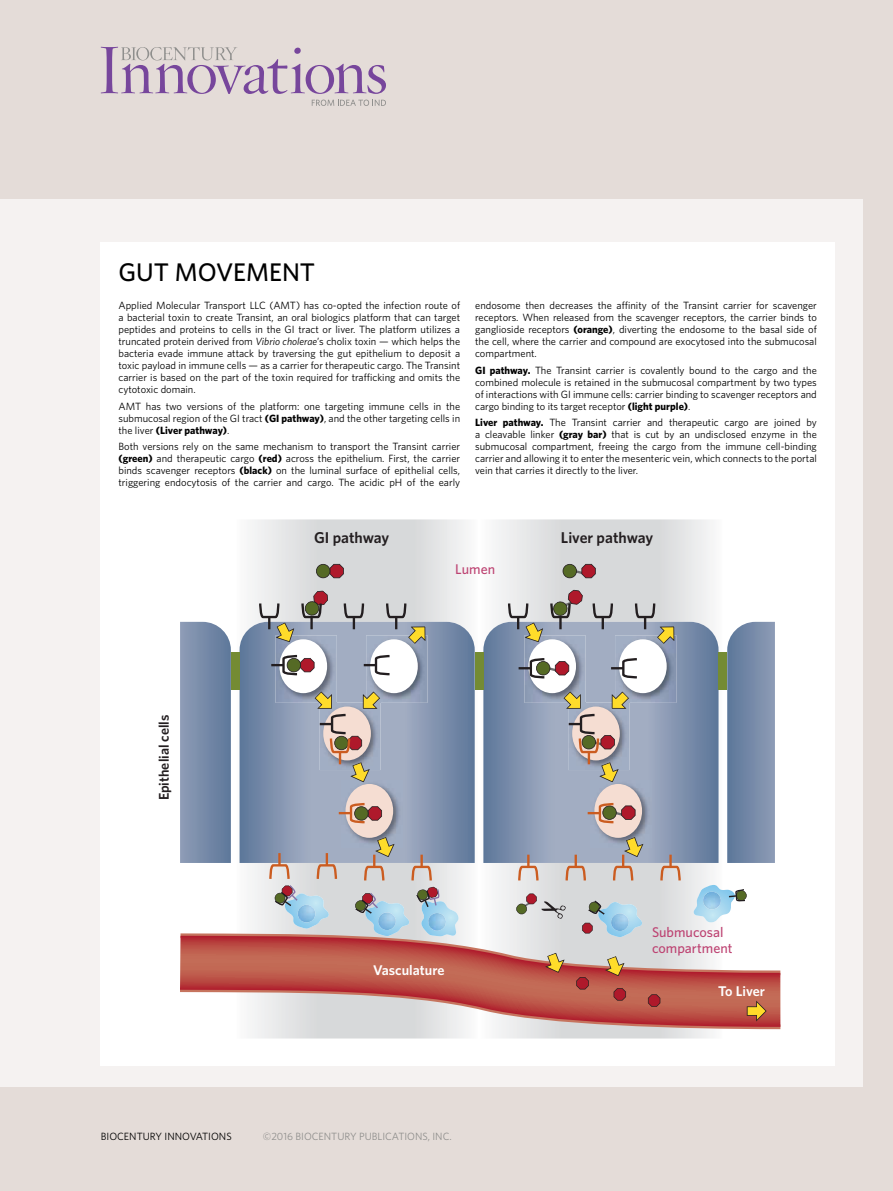
<style>
.page{position:relative;width:893px;height:1191px;background:#e4dcd8}
.page>*{position:absolute;margin:0;border:0;box-sizing:border-box;transform-origin:0 0}
.title-sidebar-chart{font:500 25.5px "Whitney";color:#000}
.t1{font:600 15.6px "Whitney";color:#231e20}
.t2{font:500 14.1px/15.6px "Whitney";color:#bd4372}
.t3{font:600 14.1px "Whitney";color:#fff}
.t4{font:600 14.1px "Whitney";color:#231e20}
.chart_body_text{font:10.5px/12px "Whitney";color:#000;text-align:justify}
.t5{font:10.5px "Whitney";color:#8f8f8d}
.s1{font-style:italic}
.s2{font-weight:700}
</style>
<div class="page">
<div style="left:0;top:199px;width:863px;height:887px;background:#f5f2f1"></div>
<svg style="left:101px;top:47px;width:285px;height:47px"></svg>
<svg style="left:312px;top:100px;width:74px;height:6px"></svg>
<div style="left:100px;top:242px;width:735px;height:268px;background:#fff"></div>
<div style="left:101px;top:498px;width:734px;height:567px;background:#fff"></div>
<svg style="left:252px;top:519px;width:214px;height:519px;background:#dfe0e1"></svg>
<svg style="left:496px;top:519px;width:214px;height:519px;background:#dfe0e1"></svg>
<svg style="left:316px;top:564px;width:28px;height:14px"></svg>
<svg style="left:563px;top:564px;width:33px;height:14px"></svg>
<svg style="left:180px;top:590px;width:601px;height:441px"></svg>
<p class="title-sidebar-chart" style="left:118px;top:255px;width:198px">GUT MOVEMENT</p>
<p class="chart_body_text" style="left:118px;top:299px;width:343px">Applied Molecular Transport LLC (AMT) has co-opted the infection route of a bacterial toxin to create Transint, an oral biologics platform that can target peptides and proteins to cells in the GI tract or liver. The platform utilizes a truncated protein derived from <span class="s1">Vibrio cholerae</span>’s cholix toxin — which helps the bacteria evade immune attack by traversing the gut epithelium to deposit a toxic payload in immune cells — as a carrier for therapeutic cargo. The Transint carrier is based on the part of the toxin required for trafficking and omits the cytotoxic domain.</p>
<p class="chart_body_text" style="left:118px;top:400px;width:343px">AMT has two versions of the platform: one targeting immune cells in the submucosal region of the GI tract <span class="s2">(GI pathway)</span>, and the other targeting cells in the liver <span class="s2">(Liver pathway)</span>.</p>
<p class="chart_body_text" style="left:118px;top:440px;width:343px">Both versions rely on the same mechanism to transport the Transint carrier <span class="s2">(green)</span> and therapeutic cargo <span class="s2">(red)</span> across the epithelium. First, the carrier binds scavenger receptors <span class="s2">(black)</span> on the luminal surface of epithelial cells, triggering endocytosis of the carrier and cargo. The acidic pH of the early</p>
<p class="chart_body_text" style="left:475px;top:299px;width:343px">endosome then decreases the affinity of the Transint carrier for scavenger receptors. When released from the scavenger receptors, the carrier binds to ganglioside receptors <span class="s2">(orange)</span>, diverting the endosome to the basal side of the cell, where the carrier and compound are exocytosed into the submucosal compartment.</p>
<p class="chart_body_text" style="left:475px;top:364px;width:343px"><span class="s2">GI pathway.</span> The Transint carrier is covalently bound to the cargo and the combined molecule is retained in the submucosal compartment by two types of interactions with GI immune cells: carrier binding to scavenger receptors and cargo binding to its target receptor <span class="s2">(light purple)</span>.</p>
<p class="chart_body_text" style="left:475px;top:416px;width:343px"><span class="s2">Liver pathway.</span> The Transint carrier and therapeutic cargo are joined by a cleavable linker <span class="s2">(gray bar)</span> that is cut by an undisclosed enzyme in the submucosal compartment, freeing the cargo from the immune cell-binding carrier and allowing it to enter the mesenteric vein, which connects to the portal vein that carries it directly to the liver.</p>
<p class="t1" style="left:314px;top:527px;width:77px">GI pathway</p>
<p class="t1" style="left:561px;top:527px;width:94px">Liver pathway</p>
<p class="t4" style="left:155px;top:800px;width:87px;rotate:-90deg">Epithelial cells</p>
<p class="t2" style="left:455px;top:561px;width:41px">Lumen</p>
<p class="t3" style="left:373px;top:961px;width:73px">Vasculature</p>
<p class="chart_body_text" style="left:101px;top:1130px;width:132px">BIOCENTURY INNOVATIONS</p>
<p class="t5" style="left:263px;top:1129px;width:190px">©2016 BIOCENTURY PUBLICATIONS, INC.</p>
<p class="t2" style="left:652px;top:924px;width:82px">Submucosal compartment</p>
<p class="t3" style="left:718px;top:982px;width:48px">To Liver</p>
</div>
